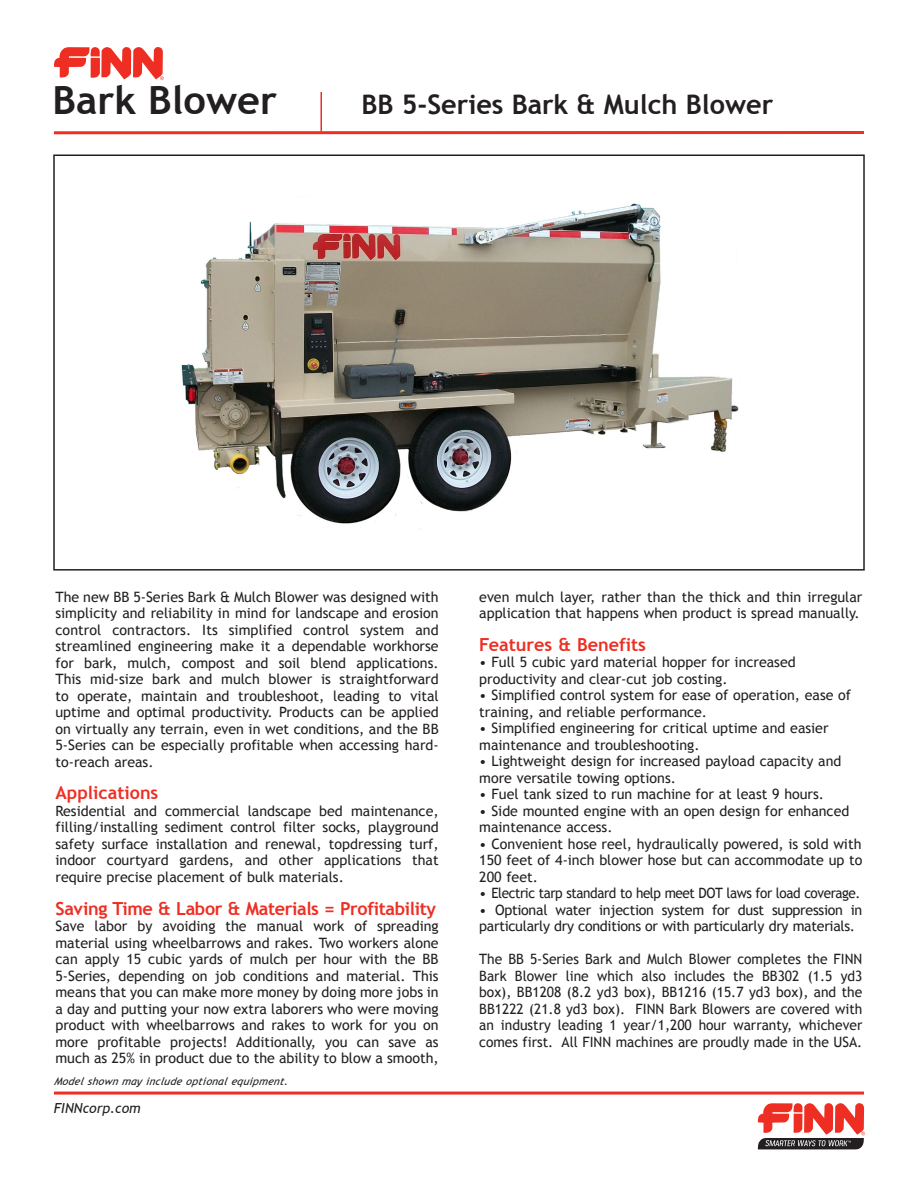
<style>
.page{position:relative;width:918px;height:1188px;background:#fff}
.page>*{position:absolute;margin:0;border:0;box-sizing:border-box;transform-origin:0 0}
.t1{font:700 39px "Trebuchet MS";color:#231f20}
.t2{font:700 27px "Trebuchet MS";color:#231f20}
.Copy{font:700 18px "Trebuchet MS";letter-spacing:-.02em;color:#ee2e22}
.Copy-2{font:700 18px "Trebuchet MS";color:#ee2e22}
.Copy-3{font:14.25px/16.5px "Trebuchet MS";color:#231f20}
.Copy-4{font:14.25px/16.5px "Trebuchet MS";letter-spacing:-.02em;color:#231f20}
.Copy-5{font:14.25px "Trebuchet MS";letter-spacing:-.03em;color:#231f20}
.t3{font:italic 13.8px "Trebuchet MS";color:#231f20}
.t4{font:italic 10.5px "Trebuchet MS";color:#231f20}
</style>
<div class="page">
<hr style="left:54px;top:1092px;width:810px;height:3px;background:#ee2e22">
<svg style="left:758px;top:1103px;width:107px;height:46px"></svg>
<hr style="left:320px;top:92px;width:2px;height:40px;background:#ee2e22">
<svg style="left:54px;top:47px;width:110px;height:33px"></svg>
<hr style="left:54px;top:131px;width:810px;height:3px;background:#ee2e22">
<img style="left:181px;top:203px;width:558px;height:326px">
<div style="left:53px;top:154px;width:812px;height:417px;border:2px solid #231f20"></div>
<p class="t1" style="left:53px;top:76px;width:226px">Bark Blower</p>
<p class="t2" style="left:362px;top:88px;width:413px">BB 5-Series Bark &amp; Mulch Blower</p>
<p class="Copy-3" style="left:56px;top:588px;width:385px;text-align:justify">The new BB 5-Series Bark &amp; Mulch Blower was designed with simplicity and reliability in mind for landscape and erosion control contractors. Its simplified control system and streamlined engineering make it a dependable workhorse for bark, mulch, compost and soil blend applications.<br>This mid-size bark and mulch blower is straightforward to operate, maintain and troubleshoot, leading to vital uptime and optimal productivity. Products can be applied on virtually any terrain, even in wet conditions, and the BB 5-Series can be especially profitable when accessing hard&shy;to-reach areas.</p>
<p class="Copy-2" style="left:56px;top:782px;width:104px">Applications</p>
<p class="Copy-3" style="left:56px;top:803px;width:385px;text-align:justify">Residential and commercial landscape bed maintenance, filling/installing sediment control filter socks, playground safety surface installation and renewal, topdressing turf, indoor courtyard gardens, and other applications that require precise placement of bulk materials.</p>
<p class="Copy" style="left:56px;top:897px;width:382px">Saving Time &amp; Labor &amp; Materials = Profitability</p>
<p class="Copy-3" style="left:56px;top:918px;width:385px;text-align:justify">Save labor by avoiding the manual work of spreading material using wheelbarrows and rakes. Two workers alone can apply 15 cubic yards of mulch per hour with the BB 5-Series, depending on job conditions and material. This means that you can make more money by doing more jobs in a day and putting your now extra laborers who were moving product with wheelbarrows and rakes to work for you on more profitable projects! Additionally, you can save as much as 25% in product due to the ability to blow a smooth,</p>
<p class="t4" style="left:54px;top:1075px;width:238px">Model shown may include op tional equipment.</p>
<p class="t3" style="left:54px;top:1100px;width:88px">FINNcorp.com</p>
<p class="Copy-3" style="left:479px;top:588px;width:385px">even mulch layer, rather than the thick and thin irregular application that happens when product is spread manually.</p>
<p class="Copy-2" style="left:479px;top:633px;width:168px">Features &amp; Benefits</p>
<p class="Copy-3" style="left:479px;top:654px;width:318px">• Full 5 cubic yard material hopper for increased productivity and clear-cut job costing.</p>
<p class="Copy-3" style="left:479px;top:687px;width:373px">• Simplified control system for ease of operation, ease of training, and reliable performance.</p>
<p class="Copy-3" style="left:479px;top:720px;width:351px">• Simplified engineering for critical uptime and easier maintenance and troubleshooting.</p>
<p class="Copy-3" style="left:479px;top:753px;width:364px">• Lightweight design for increased payload capacity and more versatile towing options.</p>
<p class="Copy-3" style="left:479px;top:786px;width:346px">• Fuel tank sized to run machine for at least 9 hours.</p>
<p class="Copy-3" style="left:479px;top:803px;width:372px">• Side mounted engine with an open design for enhanced maintenance access.</p>
<p class="Copy-3" style="left:479px;top:836px;width:385px;text-align:justify">• Convenient hose reel, hydraulically powered, is sold with 150 feet of 4-inch blower hose but can accommodate up to 200 feet.</p>
<p class="Copy-5" style="left:479px;top:885px;width:383px">• Electric tarp standard to help meet DOT laws for load coverage.</p>
<p class="Copy-4" style="left:479px;top:902px;width:385px">• Optional water injection system for dust suppression in particularly dry conditions or with particularly dry materials.</p>
<p class="Copy-3" style="left:479px;top:951px;width:385px;text-align:justify">The BB 5-Series Bark and Mulch Blower completes the FINN Bark Blower line which also includes the BB302 (1.5 yd3 box), BB1208 (8.2 yd3 box), BB1216 (15.7 yd3 box), and the BB1222 (21.8 yd3 box). FINN Bark Blowers are covered with an industry leading 1 year/1,200 hour warranty, whichever comes first. All FINN machines are proudly made in the USA.</p>
</div>
